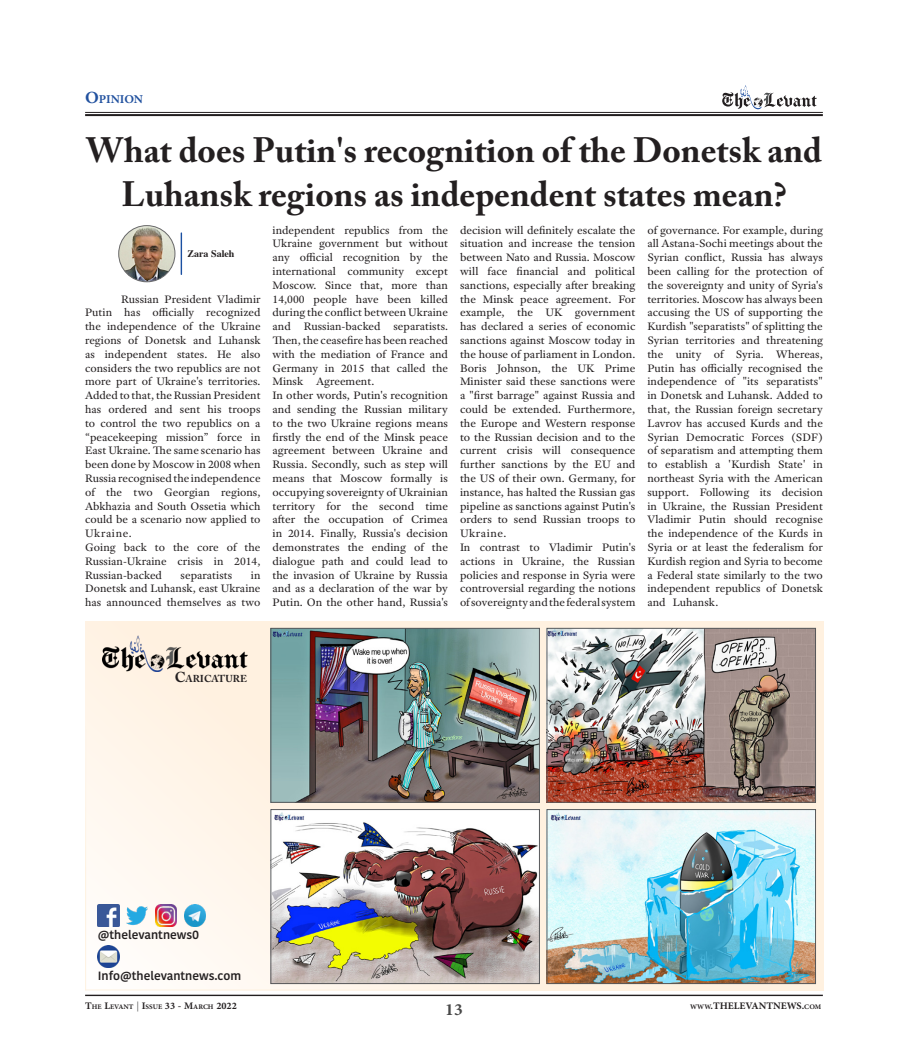
<style>
.page{position:relative;width:908px;height:1063px;background:#fff}
.page>*{position:absolute;margin:0;border:0;box-sizing:border-box;transform-origin:0 0}
.t1{font:700 35px/44px "Adobe Caslon Pro";color:#231f20;text-align:center}
.t2{font:700 24px "Adobe Arabic";color:#494949}
.t3{font:700 16.8px "Adobe Arabic";letter-spacing:-.005em;color:#21519f}
.t4{font:700 14px "Adobe Arabic";color:#231f20}
.t5{font:600 12px "Kohinoor Bangla";color:#231f20}
.t6{font:11.5px/13.8px "Adobe Text Pro";color:#231f20;scale:1.04 1}
.t7{font:11.5px/13.8px "Adobe Text Pro";color:#231f20;scale:1.05 1}
.t8{font:700 10px "Adobe Caslon Pro";color:#231f20}
.t9{font:700 10px "Times";color:#231f20}
.t10{font:700 9.8px "Adobe Arabic";color:#231f20}
.s1{font-size:24px}
.s2{font-size:14.3px}
.s3{font-size:14px}
.s4{font-weight:400;font-size:14px;color:#666}
.s5{font-size:9.8px}
</style>
<div class="page">
<hr style="left:85px;top:112px;width:737px;height:1px;background:#231f20">
<hr style="left:85px;top:114px;width:737px;height:2px;background:#231f20">
<svg style="left:722px;top:85px;width:94px;height:24px"></svg>
<hr style="left:85px;top:995px;width:737px;height:1px;background:#231f20">
<svg style="left:85px;top:621px;width:737px;height:369px;fill:#fff4e8"></svg>
<img style="left:548px;top:630px;width:265px;height:171px">
<div style="left:546px;top:628px;width:269px;height:175px;border:1px solid #57585a"></div>
<img style="left:272px;top:630px;width:265px;height:171px">
<div style="left:270px;top:628px;width:269px;height:175px;border:1px solid #57585a"></div>
<img style="left:548px;top:811px;width:265px;height:171px">
<div style="left:546px;top:809px;width:269px;height:175px;border:1px solid #57585a"></div>
<img style="left:272px;top:811px;width:265px;height:171px">
<div style="left:270px;top:809px;width:269px;height:175px;border:1px solid #57585a"></div>
<img style="left:102px;top:635px;width:145px;height:36px">
<img style="left:98px;top:905px;width:21px;height:21px">
<img style="left:126px;top:905px;width:22px;height:21px">
<img style="left:155px;top:905px;width:21px;height:21px">
<img style="left:184px;top:905px;width:21px;height:21px">
<img style="left:98px;top:946px;width:21px;height:21px">
<hr style="left:85px;top:725px;width:1px;height:265px;background:#fef2e1">
<hr style="left:85px;top:989px;width:454px;height:1px;background:#fef2e1">
<img style="left:119px;top:226px;width:56px;height:56px;border-radius:28px">
<div style="left:118px;top:225px;width:57px;height:57px;border:1px solid #686869;border-radius:50%"></div>
<hr style="left:180px;top:232px;width:2px;height:43px;background:#1b50a1">
<h3 class="t3" style="left:85px;top:87px;width:59px"><span class="s1">O</span>pinion</h3>
<h1 class="t1" style="left:86px;top:128px;width:737px">What does Putin's recognition of the Donetsk and<br>Luhansk regions as independent states mean?</h1>
<p class="t9" style="left:187px;top:245px;width:48px">Zara Saleh</p>
<p class="t6" style="left:85px;top:292px;width:170px;text-indent:36px">Russian President Vladimir<br>Putin has officially recognized the independence of the Ukraine regions of Donetsk and Luhansk as independent states. He also considers the two republics are not more part of Ukraine's territories.<br>Added to that, the Russian President has ordered and sent his troops to control the two republics on a “peacekeeping mission” force in<br>East Ukraine. The same scenario has been done by Moscow in 2008 when<br>Russia recognised the independence of the two Georgian regions,<br>Abkhazia and South Ossetia which could be a scenario now applied to<br>Ukraine.<br>Going back to the core of the<br>Russian-Ukraine crisis in 2014,<br>Russian-backed</p>
<p class="t6" style="left:85px;top:568px;width:170px;text-align:justify;text-indent:166px">in Donetsk and Luhansk, east Ukraine has announced themselves as two</p>
<p class="t6" style="left:180px;top:568px;width:51px">separatists</p>
<p class="t6" style="left:272px;top:223px;width:170px">independent republics from the<br>Ukraine government but without any official recognition by the international community except<br>Moscow. Since that, more than<br>14,000 people have been killed during the conflict between Ukraine and Russian-backed separatists.<br>Then, the ceasefire has been reached with the mediation of France and<br>Germany in 2015 that called the<br>Minsk Agreement.<br>In other words, Putin's recognition and sending the Russian military to the two Ukraine regions means firstly the end of the Minsk peace agreement between Ukraine and<br>Russia. Secondly, such as step will means that Moscow formally is occupying sovereignty of Ukrainian territory for the second time after the occupation of Crimea in 2014. Finally, Russia's decision demonstrates the ending of the dialogue path and could lead to the invasion of Ukraine by Russia and as a declaration of the war by<br>Putin. On the other hand, Russia's</p>
<p class="t7" style="left:460px;top:223px;width:168px">decision will definitely escalate the situation and increase the tension between Nato and Russia. Moscow will face financial and political sanctions, especially after breaking the Minsk peace agreement. For example, the UK government has declared a series of economic sanctions against Moscow today in the house of parliament in London.<br>Boris Johnson, the UK Prime<br>Minister said these sanctions were a "first barrage" against Russia and could be extended. Furthermore, the Europe and Western response to the Russian decision and to the current crisis will consequence further sanctions by the EU and the US of their own. Germany, for instance, has halted the Russian gas pipeline as sanctions against Putin's orders to send Russian troops to<br>Ukraine.<br>In contrast to Vladimir Putin's actions in Ukraine, the Russian policies and response in Syria were controversial regarding the notions of sovereignty and the federal system</p>
<p class="t6" style="left:647px;top:223px;width:170px;text-align:justify">of governance. For example, during all Astana-Sochi meetings about the Syrian conflict, Russia has always been calling for the protection of the sovereignty and unity of Syria's territories. Moscow has always been accusing the US of supporting the Kurdish "separatists" of splitting the Syrian territories and threatening the unity of Syria. Whereas, Putin has officially recognised the independence of "its separatists" in Donetsk and Luhansk. Added to that, the Russian foreign secretary Lavrov has accused Kurds and the Syrian Democratic Forces (SDF) of separatism and attempting them to establish a 'Kurdish State' in northeast Syria with the American support. Following its decision in Ukraine, the Russian President Vladimir Putin should recognise the independence of the Kurds in Syria or at least the federalism for Kurdish region and Syria to become a Federal state similarly to the two independent republics of Donetsk and Luhansk.</p>
<p class="t8" style="left:175px;top:672px;width:74px"><span class="s2">C</span>ARICATURE</p>
<p class="t5" style="left:98px;top:924px;width:103px">@thelevantnews0</p>
<p class="t5" style="left:98px;top:966px;width:145px">Info@thelevantnews.com</p>
<p class="t10" style="left:85px;top:999px;width:153px"><span class="s3">T</span>he <span class="s3">L</span>evant <span class="s4">|</span> <span class="s3">I</span>ssue <span class="s3">33 - M</span>arch <span class="s3">2022</span></p>
<p class="t4" style="left:690px;top:996px;width:57px"><span class="s5">www</span>.THELEVAN</p>
<p class="t4" style="left:766px;top:996px;width:15px">TNEWS</p>
<p class="t10" style="left:801px;top:999px;width:21px"><span class="s3">.</span>com</p>
<h2 class="t2" style="left:445px;top:993px;width:19px">13</h2>
</div>
